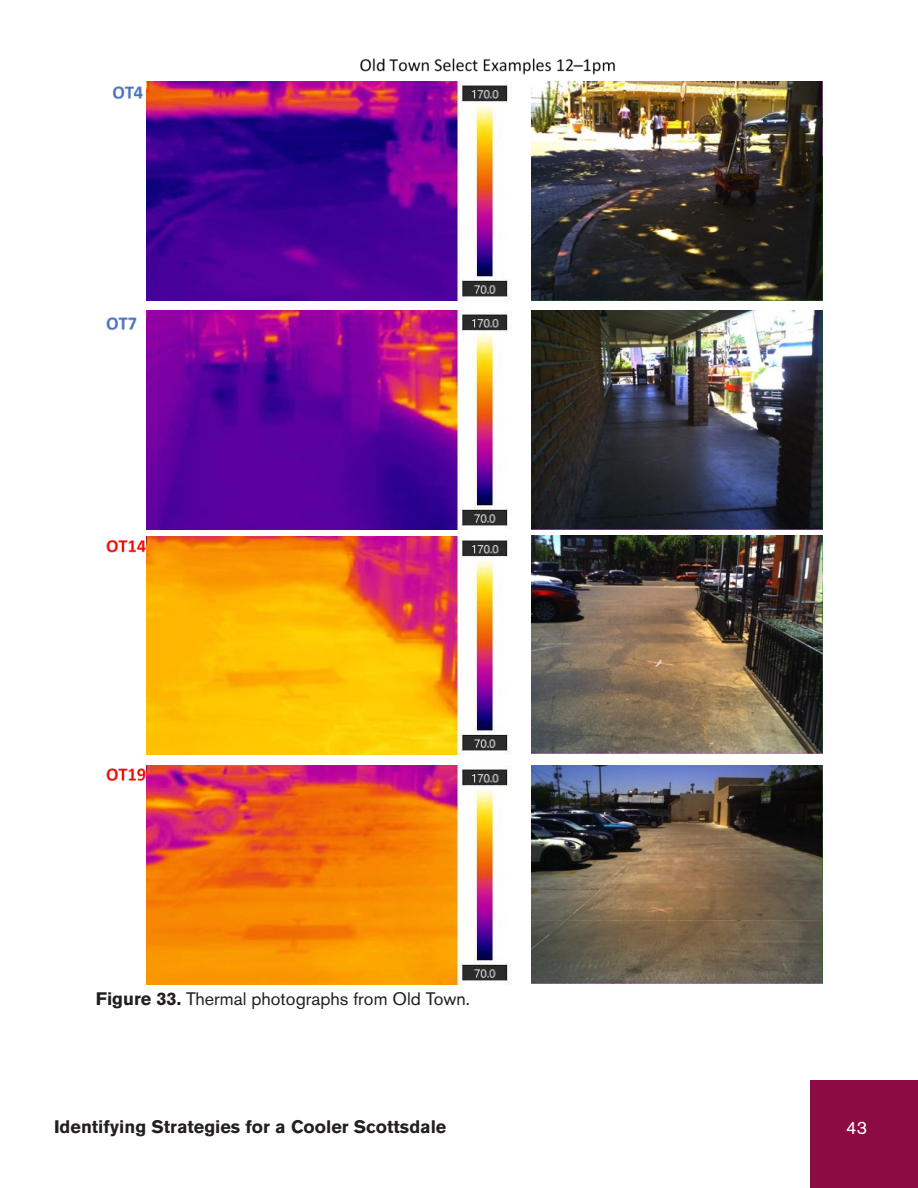
<style>
.page{position:relative;width:918px;height:1188px;background:#fff}
.page>*{position:absolute;margin:0;border:0;box-sizing:border-box;transform-origin:0 0}
.t1{font:700 18px "Akzidenz Grotesk Pro";color:#231f20}
.t2{font:18px "Akzidenz Grotesk Pro";color:#231f20}
.t3{font:18px "Akzidenz Grotesk Pro";color:#fff}
.s1{font-weight:700}
</style>
<div class="page">
<div style="left:810px;top:1080px;width:108px;height:108px;background:#8c0b42"></div>
<img style="left:147px;top:82px;width:364px;height:219px">
<img style="left:531px;top:82px;width:291px;height:219px">
<img style="left:147px;top:311px;width:364px;height:219px">
<img style="left:531px;top:311px;width:291px;height:219px">
<img style="left:147px;top:536px;width:364px;height:219px">
<img style="left:531px;top:535px;width:291px;height:219px">
<img style="left:147px;top:766px;width:364px;height:218px">
<img style="left:531px;top:765px;width:291px;height:219px">
<img style="left:360px;top:58px;width:14px;height:14px">
<img style="left:374px;top:58px;width:4px;height:14px">
<img style="left:378px;top:58px;width:7px;height:14px">
<img style="left:389px;top:58px;width:173px;height:17px">
<img style="left:562px;top:59px;width:9px;height:13px">
<img style="left:571px;top:59px;width:37px;height:16px">
<img style="left:608px;top:62px;width:7px;height:10px">
<img style="left:168px;top:536px;width:70px;height:20px">
<img style="left:106px;top:540px;width:29px;height:13px">
<img style="left:135px;top:536px;width:33px;height:20px">
<img style="left:168px;top:765px;width:70px;height:20px">
<img style="left:106px;top:768px;width:29px;height:14px">
<img style="left:135px;top:765px;width:33px;height:20px">
<img style="left:159px;top:312px;width:79px;height:25px">
<img style="left:106px;top:317px;width:20px;height:14px">
<img style="left:126px;top:312px;width:33px;height:26px">
<img style="left:165px;top:81px;width:79px;height:26px">
<img style="left:112px;top:86px;width:11px;height:14px">
<img style="left:123px;top:86px;width:9px;height:13px">
<img style="left:132px;top:81px;width:33px;height:26px">
<p class="t2" style="left:96px;top:987px;width:376px"><span class="s1">Figure 33.</span> Thermal photographs from Old Town.</p>
<p class="t1" style="left:54px;top:1115px;width:394px">Identifying Strategies for a Cooler Scottsdale</p>
<p class="t3" style="left:846px;top:1116px;width:22px">43</p>
</div>
